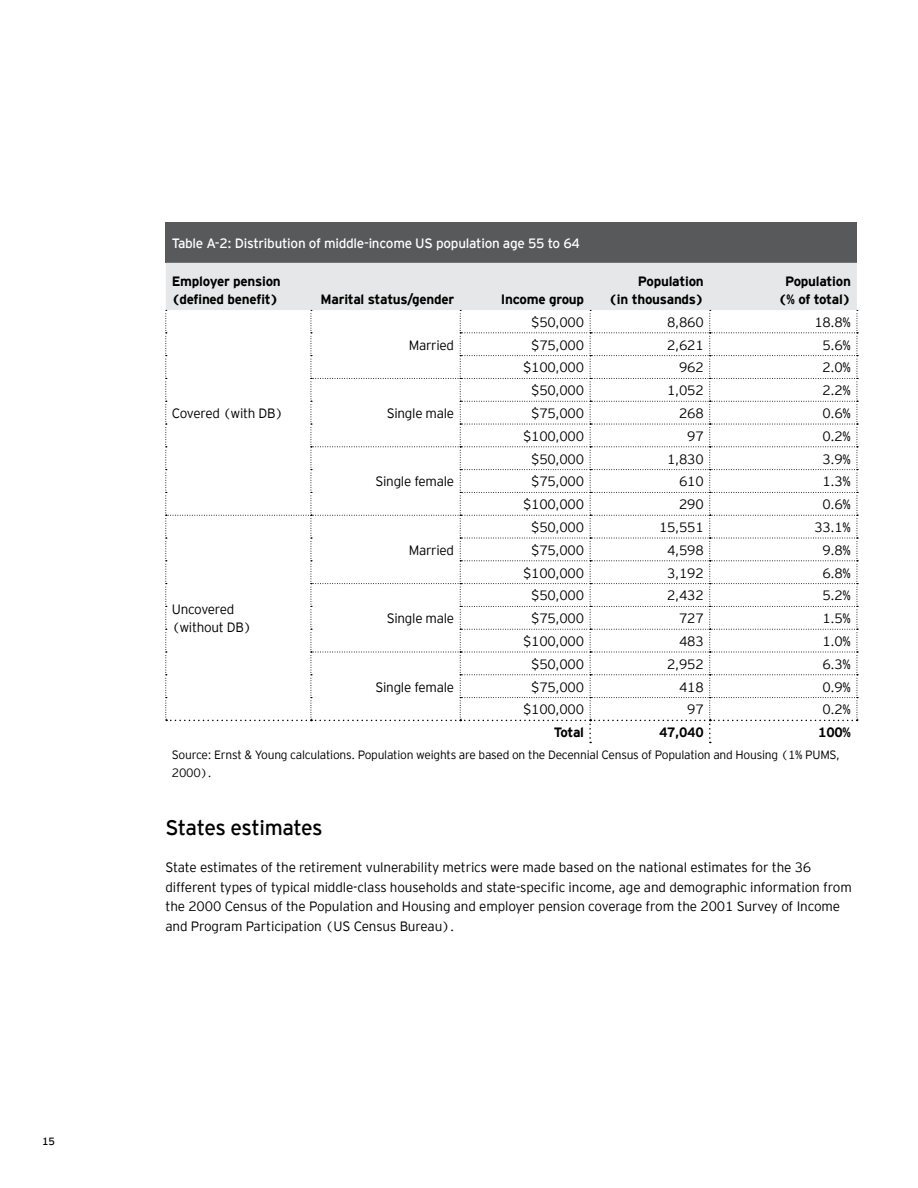
<style>
.page{position:relative;width:918px;height:1188px;background:#fff}
.page>*{position:absolute;margin:0;border:0;box-sizing:border-box;transform-origin:0 0}
.t1{font:21px "EY Interstate";letter-spacing:-.03em;color:#000}
.t2{font:300 13.5px/19.5px "EY Interstate";letter-spacing:-.02em;color:#000}
.t3{font:700 13.5px/18px "EY Interstate";letter-spacing:-.02em;color:#000}
.t4{font:13.5px "EY Interstate";letter-spacing:-.02em;color:#fff}
.t5{font:300 12px/18px "EY Interstate";letter-spacing:-.02em;color:#000}
.t6{font:10.5px "EY Interstate";color:#000}
</style>
<div class="page">
<div style="left:166px;top:222px;width:691px;height:41px;background:#58595b"></div>
<svg style="left:165px;top:263px;width:693px;height:480px"></svg>
<p class="t6" style="left:42px;top:1135px;width:14px">15</p>
<p class="t4" style="left:172px;top:236px;width:410px">Table A-2: Distribution of middle-income US population age 55 to 64</p>
<p class="t3" style="left:172px;top:272px;width:110px">Employer pension (defined benefit)</p>
<p class="t3" style="left:321px;top:290px;width:135px">Marital status/gender</p>
<p class="t3" style="left:501px;top:290px;width:85px">Income group</p>
<p class="t3" style="left:609px;top:272px;width:96px;text-align:right">Population<br>(in thousands)</p>
<p class="t3" style="left:779px;top:272px;width:74px;text-align:center">Population (% of total)</p>
<p class="t2" style="left:172px;top:403px;width:113px">Covered (with DB)</p>
<p class="t2" style="left:172px;top:600px;width:82px;line-height:18px">Uncovered (without DB)</p>
<p class="t2" style="left:409px;top:335px;width:47px">Married</p>
<p class="t2" style="left:387px;top:403px;width:69px">Single male</p>
<p class="t2" style="left:375px;top:472px;width:80px">Single female</p>
<p class="t2" style="left:409px;top:540px;width:47px">Married</p>
<p class="t2" style="left:387px;top:609px;width:69px">Single male</p>
<p class="t2" style="left:531px;top:312px;width:54px">$50,000</p>
<p class="t2" style="left:667px;top:312px;width:38px">8,860</p>
<p class="t2" style="left:814px;top:312px;width:38px">18.8%</p>
<p class="t2" style="left:531px;top:335px;width:54px">$75,000</p>
<p class="t2" style="left:667px;top:335px;width:38px">2,621</p>
<p class="t2" style="left:822px;top:335px;width:30px">5.6%</p>
<p class="t2" style="left:523px;top:358px;width:62px">$100,000</p>
<p class="t2" style="left:679px;top:358px;width:26px">962</p>
<p class="t2" style="left:822px;top:358px;width:30px">2.0%</p>
<p class="t2" style="left:531px;top:381px;width:54px">$50,000</p>
<p class="t2" style="left:667px;top:381px;width:38px">1,052</p>
<p class="t2" style="left:822px;top:381px;width:30px">2.2%</p>
<p class="t2" style="left:531px;top:403px;width:54px">$75,000</p>
<p class="t2" style="left:679px;top:403px;width:26px">268</p>
<p class="t2" style="left:822px;top:403px;width:30px">0.6%</p>
<p class="t2" style="left:523px;top:426px;width:62px">$100,000</p>
<p class="t2" style="left:687px;top:426px;width:18px">97</p>
<p class="t2" style="left:822px;top:426px;width:30px">0.2%</p>
<p class="t2" style="left:531px;top:449px;width:54px">$50,000</p>
<p class="t2" style="left:667px;top:449px;width:38px">1,830</p>
<p class="t2" style="left:822px;top:449px;width:30px">3.9%</p>
<p class="t2" style="left:531px;top:472px;width:54px">$75,000</p>
<p class="t2" style="left:679px;top:472px;width:26px">610</p>
<p class="t2" style="left:822px;top:472px;width:30px">1.3%</p>
<p class="t2" style="left:523px;top:495px;width:62px">$100,000</p>
<p class="t2" style="left:679px;top:495px;width:26px">290</p>
<p class="t2" style="left:822px;top:495px;width:30px">0.6%</p>
<p class="t2" style="left:531px;top:517px;width:54px">$50,000</p>
<p class="t2" style="left:659px;top:517px;width:46px">15,551</p>
<p class="t2" style="left:814px;top:517px;width:38px">33.1%</p>
<p class="t2" style="left:531px;top:540px;width:54px">$75,000</p>
<p class="t2" style="left:667px;top:540px;width:38px">4,598</p>
<p class="t2" style="left:822px;top:540px;width:30px">9.8%</p>
<p class="t2" style="left:523px;top:563px;width:62px">$100,000</p>
<p class="t2" style="left:667px;top:563px;width:38px">3,192</p>
<p class="t2" style="left:822px;top:563px;width:30px">6.8%</p>
<p class="t2" style="left:531px;top:586px;width:54px">$50,000</p>
<p class="t2" style="left:667px;top:586px;width:38px">2,432</p>
<p class="t2" style="left:822px;top:586px;width:30px">5.2%</p>
<p class="t2" style="left:531px;top:609px;width:54px">$75,000</p>
<p class="t2" style="left:679px;top:609px;width:26px">727</p>
<p class="t2" style="left:822px;top:609px;width:30px">1.5%</p>
<p class="t2" style="left:523px;top:631px;width:62px">$100,000</p>
<p class="t2" style="left:679px;top:631px;width:26px">483</p>
<p class="t2" style="left:822px;top:631px;width:30px">1.0%</p>
<p class="t2" style="left:531px;top:654px;width:54px">$50,000</p>
<p class="t2" style="left:667px;top:654px;width:38px">2,952</p>
<p class="t2" style="left:822px;top:654px;width:30px">6.3%</p>
<p class="t2" style="left:531px;top:677px;width:54px">$75,000</p>
<p class="t2" style="left:679px;top:677px;width:26px">418</p>
<p class="t2" style="left:822px;top:677px;width:30px">0.9%</p>
<p class="t2" style="left:523px;top:700px;width:62px">$100,000</p>
<p class="t2" style="left:687px;top:700px;width:18px">97</p>
<p class="t2" style="left:822px;top:700px;width:30px">0.2%</p>
<p class="t3" style="left:554px;top:723px;width:32px">Total</p>
<p class="t3" style="left:659px;top:723px;width:46px">47,040</p>
<p class="t3" style="left:818px;top:723px;width:34px">100%</p>
<p class="t5" style="left:172px;top:746px;width:670px">Source: Ernst &amp; Young calculations. Population weights are based on the Decennial Census of Population and Housing (1% PUMS,<br>2000).</p>
<p class="t2" style="left:375px;top:677px;width:80px">Single female</p>
<h1 class="t1" style="left:165px;top:816px;width:159px">States estimates</h1>
<p class="t2" style="left:165px;top:858px;width:688px">State estimates of the retirement vulnerability metrics were made based on the national estimates for the 36 different types of typical middle-class households and state-specific income, age and demographic information from the 2000 Census of the Population and Housing and employer pension coverage from the 2001 Survey of Income and Program Participation (US Census Bureau).</p>
</div>
